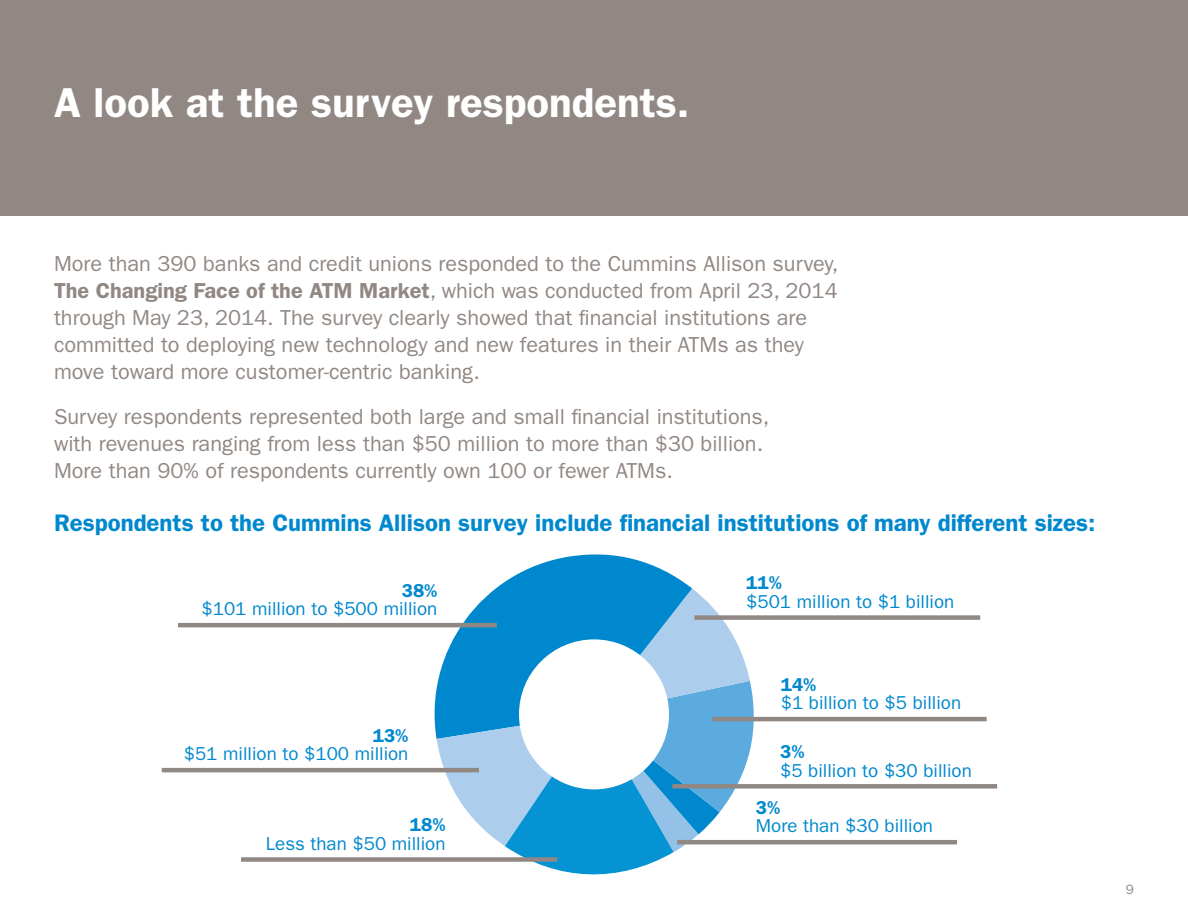
<style>
.page{position:relative;width:1188px;height:918px;background:#fff}
.page>*{position:absolute;margin:0;border:0;box-sizing:border-box;transform-origin:0 0}
.t1{font:600 42px "ITC Franklin Gothic Std";color:#fff}
.t2{font:600 24px "ITC Franklin Gothic Std";color:#0088ce}
.t3{font:21.75px/27px "ITC Franklin Gothic Std";color:#918883}
.t4{font:18.75px "ITC Franklin Gothic Std";color:#0088ce}
.t5{font:600 18.75px "ITC Franklin Gothic Std";color:#0088ce}
.t6{font:13.5px "ITC Franklin Gothic Std";color:#918883}
.s1{font-weight:600}
</style>
<div class="page">
<div style="left:0;top:0;width:1188px;height:216px;background:#918883"></div>
<svg style="left:423px;top:554px;width:269px;height:185px"></svg>
<svg style="left:437px;top:588px;width:323px;height:287px"></svg>
<div style="left:519px;top:639px;width:150px;height:150px;background:#fff;border-radius:50%"></div>
<div style="left:241px;top:857px;width:316px;height:5px;background:#918883"></div>
<hr style="left:162px;top:768px;width:317px;height:4px;background:#918883">
<hr style="left:178px;top:623px;width:319px;height:4px;background:#918883">
<div style="left:694px;top:615px;width:286px;height:5px;background:#918883"></div>
<hr style="left:712px;top:717px;width:275px;height:4px;background:#918883">
<div style="left:672px;top:784px;width:325px;height:5px;background:#918883"></div>
<hr style="left:677px;top:840px;width:280px;height:4px;background:#918883">
<p class="t1" style="left:54px;top:78px;width:637px">A look at the survey respondents.</p>
<p class="t3" style="left:54px;top:251px;width:786px">More than 390 banks and credit unions responded to the Cummins Allison survey, <span class="s1">The Changing Face of the ATM Market</span>, which was conducted from April 23, 2014 through May 23, 2014. The survey clearly showed that financial institutions are committed to deploying new technology and new features in their ATMs as they move toward more customer-centric banking.</p>
<p class="t3" style="left:54px;top:404px;width:717px">Survey respondents represented both large and small financial institutions, with revenues ranging from less than $50 million to more than $30 billion.<br>More than 90% of respondents currently own 100 or fewer ATMs.</p>
<p class="t2" style="left:54px;top:508px;width:1043px">Respondents to the Cummins Allison survey include financial institutions of many different sizes:</p>
<p class="t5" style="left:402px;top:579px;width:37px">38%</p>
<p class="t4" style="left:202px;top:598px;width:237px">$101 million to $500 million</p>
<p class="t5" style="left:373px;top:724px;width:37px">13%</p>
<p class="t4" style="left:184px;top:743px;width:226px">$51 million to $100 million</p>
<p class="t5" style="left:410px;top:813px;width:37px">18%</p>
<p class="t4" style="left:266px;top:833px;width:181px">Less than $50 million</p>
<p class="t5" style="left:746px;top:572px;width:37px">11%</p>
<p class="t4" style="left:746px;top:591px;width:210px">$501 million to $1 billion</p>
<p class="t5" style="left:781px;top:673px;width:37px">14%</p>
<p class="t4" style="left:781px;top:692px;width:182px">$1 billion to $5 billion</p>
<p class="t5" style="left:780px;top:740px;width:26px">3%</p>
<p class="t4" style="left:780px;top:759px;width:193px">$5 billion to $30 billion</p>
<p class="t5" style="left:756px;top:796px;width:26px">3%</p>
<p class="t4" style="left:756px;top:815px;width:178px">More than $30 billion</p>
<p class="t6" style="left:1126px;top:881px;width:10px">9</p>
</div>
